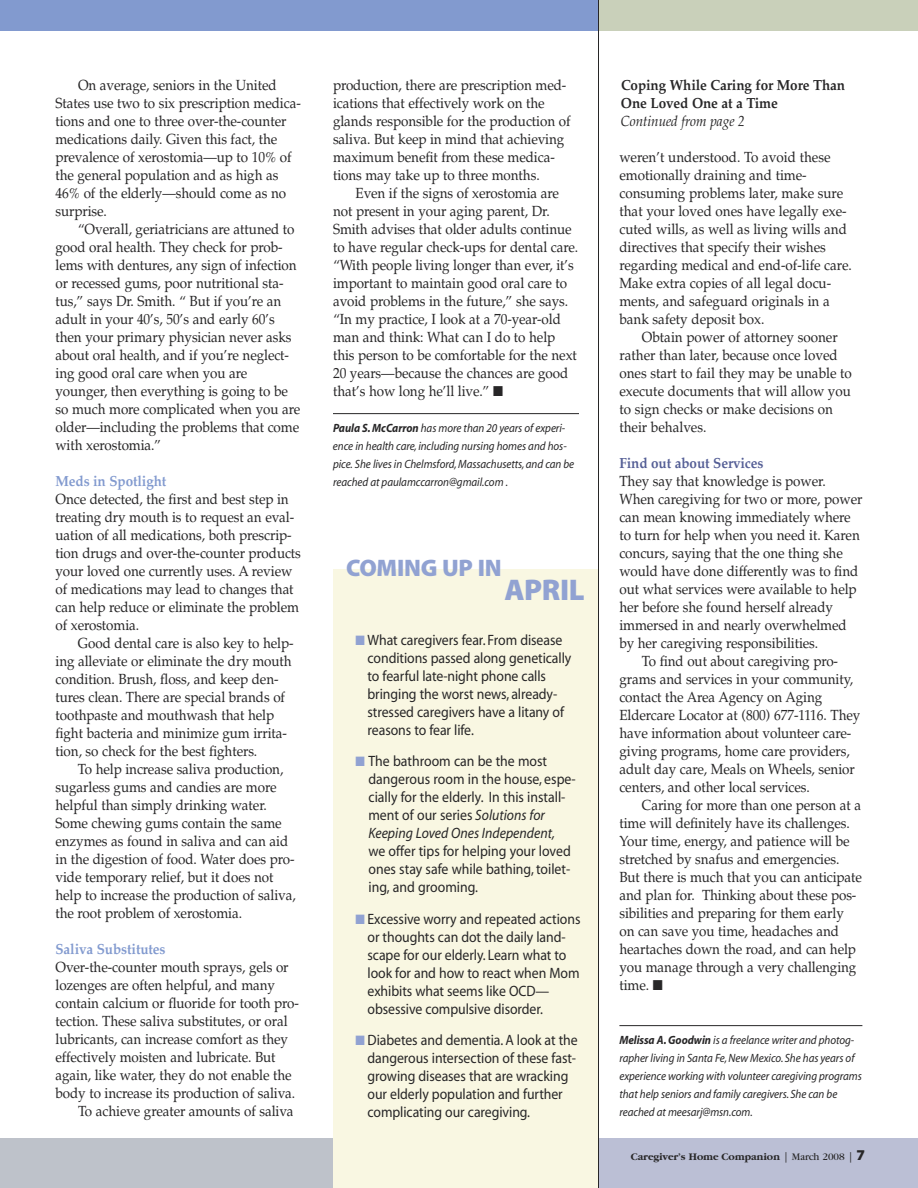
<style>
.page{position:relative;width:918px;height:1188px;background:#fff}
.page>*{position:absolute;margin:0;border:0;box-sizing:border-box;transform-origin:0 0}
.t1{font:900 30px "Myriad Pro";letter-spacing:-.01em;color:#91a2d2}
.t2{font:900 24px "Myriad Pro";letter-spacing:-.01em;color:#91a2d2}
.t3{font:15px/18px "Myriad";letter-spacing:-.005em;color:#272627;scale:.92 1}
.t4{font:14.7px/18px "Palatino";letter-spacing:-.005em;color:#272627;scale:.92 1}
.t5{font:700 14.7px/18px "Palatino";letter-spacing:-.005em;color:#272627;scale:.92 1}
.t6{font:700 14.7px "Palatino";letter-spacing:-.005em;color:#829acf;scale:.92 1}
.t7{font:700 14.7px "Palatino";letter-spacing:-.005em;color:#555f96;scale:.92 1}
.t8{font:italic 14.7px "Palatino";letter-spacing:-.005em;color:#272627;scale:.92 1}
.t9{font:italic 12px/18px "Myriad";letter-spacing:-.005em;color:#272627;scale:.92 1}
.t10{font:700 10.5px "Garamond";letter-spacing:-.005em;color:#272627}
.s1{font-weight:700}
.s2{color:#91a2d2}
.s3{font-style:italic}
.s4{font-family:"Myriad";font-weight:400}
.s5{font-weight:400}
.s6{font-family:"Myriad Pro";font-weight:900;font-size:15px}
</style>
<div class="page">
<hr style="left:619px;top:1025px;width:243px;height:1px;background:#272627">
<hr style="left:333px;top:413px;width:246px;height:1px;background:#272627">
<div style="left:598px;top:1138px;width:320px;height:50px;background:#bbbfd5"></div>
<div style="left:0;top:1138px;width:346px;height:50px;background:#bec2ca"></div>
<div style="left:0;top:0;width:598px;height:32px;background:#829acf"></div>
<div style="left:598px;top:0;width:320px;height:32px;background:#c9d0ba"></div>
<div style="left:333px;top:569px;width:265px;height:619px;background:#f9f7e2"></div>
<hr style="left:598px;top:0;width:1px;height:1188px;background:#272627">
<p class="t4" style="left:55px;top:76px;width:268px;text-indent:23px">On average, seniors in the United States use two to six prescription medica&shy;tions and one to three over-the-counter medications daily. Given this fact, the prevalence of xerostomia—up to 10% of the general population and as high as 46% of the elderly—should come as no surprise.</p>
<p class="t4" style="left:55px;top:220px;width:267px;text-indent:22px">“Overall, geriatricians are attuned to good oral health. They check for prob&shy;lems with dentures, any sign of infection or recessed gums, poor nutritional sta&shy;tus,” says Dr. Smith. “ But if you’re an adult in your 40’s, 50’s and early 60’s then your primary physician never asks about oral health, and if you’re neglect&shy;ing good oral care when you are younger, then everything is going to be so much more complicated when you are older—including the problems that come with xerostomia.”</p>
<p class="t6" style="left:56px;top:472px;width:122px">Meds in Spotlight</p>
<p class="t4" style="left:55px;top:490px;width:268px">Once detected, the first and best step in treating dry mouth is to request an eval&shy;uation of all medications, both prescrip&shy;tion drugs and over-the-counter products your loved one currently uses. A review of medications may lead to changes that can help reduce or eliminate the problem of xerostomia.</p>
<p class="t4" style="left:55px;top:634px;width:260px;text-indent:22px">Good dental care is also key to help&shy;ing alleviate or eliminate the dry mouth condition. Brush, floss, and keep den&shy;tures clean. There are special brands of toothpaste and mouthwash that help fight bacteria and minimize gum irrita&shy;tion, so check for the best fighters.</p>
<p class="t4" style="left:55px;top:760px;width:263px;text-indent:23px">To help increase saliva production, sugarless gums and candies are more helpful than simply drinking water.<br>Some chewing gums contain the same enzymes as found in saliva and can aid in the digestion of food. Water does pro&shy;vide temporary relief, but it does not help to increase the production of saliva, the root problem of xerostomia.</p>
<p class="t6" style="left:56px;top:940px;width:121px">Saliva Substitutes</p>
<p class="t4" style="left:56px;top:958px;width:255px">Over-the-counter mouth sprays, gels or</p>
<p class="t4" style="left:56px;top:976px;width:240px">lozenges are often helpful, and many</p>
<p class="t4" style="left:56px;top:994px;width:266px">contain calcium or fluoride for tooth pro-</p>
<p class="t4" style="left:56px;top:1012px;width:254px">tection. These saliva substitutes, or oral</p>
<p class="t4" style="left:56px;top:1030px;width:254px">lubricants, can increase comfort as they</p>
<p class="t4" style="left:56px;top:1048px;width:241px">effectively moisten and lubricate. But</p>
<p class="t4" style="left:56px;top:1066px;width:258px">again, like water, they do not enable the</p>
<p class="t4" style="left:56px;top:1084px;width:262px">body to increase its production of saliva.</p>
<p class="t4" style="left:78px;top:1102px;width:236px">To achieve greater amounts of saliva</p>
<p class="t4" style="left:333px;top:76px;width:260px">production, there are prescription med&shy;ications that effectively work on the glands responsible for the production of saliva. But keep in mind that achieving maximum benefit from these medica&shy;tions may take up to three months.</p>
<p class="t4" style="left:333px;top:184px;width:268px;text-indent:23px">Even if the signs of xerostomia are not present in your aging parent, Dr.<br>Smith advises that older adults continue to have regular check-ups for dental care. “With people living longer than ever, it’s important to maintain good oral care to avoid problems in the future,” she says. “In my practice, I look at a 70-year-old man and think: What can I do to help this person to be comfortable for the next 20 years—because the chances are good that’s how long he’ll live.” ■</p>
<p class="t9" style="left:333px;top:420px;width:264px"><span class="s1">Paula S. McCarron</span> has more than 20 years of experi&shy;ence in health care, including nursing homes and hos&shy;pice. She lives in Chelmsford,Massachusetts, and can be reached at paulamccarron@gmail.com .</p>
<h2 class="t2" style="left:346px;top:559px;width:157px">COMING UP IN</h2>
<h1 class="t1" style="left:504px;top:579px;width:82px">APRIL</h1>
<p class="t3" style="left:368px;top:632px;width:223px;text-indent:-12px"><span class="s2">■</span> What caregivers fear. From disease conditions passed along genetically to fearful late-night phone calls bringing the worst news, already&shy;stressed caregivers have a litany of reasons to fear life.</p>
<p class="t3" style="left:368px;top:753px;width:227px;text-indent:-13px"><span class="s2">■</span> The bathroom can be the most dangerous room in the house, espe&shy;cially for the elderly. In this install&shy;ment of our series <span class="s3">Solutions for Keeping Loved Ones Independent,</span></p>
<p class="t3" style="left:368px;top:843px;width:221px;text-align:justify">we offer tips for helping your loved ones stay safe while bathing, toilet&shy;ing, and grooming.</p>
<p class="t3" style="left:368px;top:911px;width:233px;text-indent:-12px"><span class="s2">■</span> Excessive worry and repeated actions or thoughts can dot the daily land&shy;scape for our elderly. Learn what to look for and how to react when Mom exhibits what seems like OCD— obsessive compulsive disorder.</p>
<p class="t3" style="left:368px;top:1032px;width:230px;text-indent:-12px"><span class="s2">■</span> Diabetes and dementia.A look at the dangerous intersection of these fast&shy;growing diseases that are wracking our elderly population and further complicating our caregiving.</p>
<p class="t5" style="left:621px;top:76px;width:245px">Coping While Caring for More Than<br>One Loved One at a Time</p>
<p class="t8" style="left:621px;top:112px;width:136px">Continued from page 2</p>
<p class="t4" style="left:619px;top:148px;width:254px">weren’t understood. To avoid these emotionally draining and time&shy;consuming problems later, make sure that your loved ones have legally exe&shy;cuted wills, as well as living wills and directives that specify their wishes regarding medical and end-of-life care.<br>Make extra copies of all legal docu&shy;ments, and safeguard originals in a bank safety deposit box.</p>
<p class="t4" style="left:619px;top:328px;width:254px;text-indent:23px">Obtain power of attorney sooner rather than later, because once loved ones start to fail they may be unable to execute documents that will allow you to sign checks or make decisions on their behalves.</p>
<p class="t7" style="left:619px;top:454px;width:158px">Find out about Services</p>
<p class="t4" style="left:619px;top:472px;width:226px">They say that knowledge is power.</p>
<p class="t4" style="left:619px;top:490px;width:266px">When caregiving for two or more, power</p>
<p class="t4" style="left:619px;top:508px;width:253px">can mean knowing immediately where</p>
<p class="t4" style="left:619px;top:526px;width:263px">to turn for help when you need it. Karen</p>
<p class="t4" style="left:619px;top:544px;width:244px">concurs, saying that the one thing she</p>
<p class="t4" style="left:619px;top:562px;width:261px">would have done differently was to find</p>
<p class="t4" style="left:619px;top:580px;width:259px">out what services were available to help</p>
<p class="t4" style="left:619px;top:598px;width:234px">her before she found herself already</p>
<p class="t4" style="left:619px;top:616px;width:248px">immersed in and nearly overwhelmed</p>
<p class="t4" style="left:619px;top:634px;width:218px">by her caregiving responsibilities.</p>
<p class="t4" style="left:642px;top:652px;width:215px">To find out about caregiving pro-</p>
<p class="t4" style="left:619px;top:670px;width:256px">grams and services in your community,</p>
<p class="t4" style="left:619px;top:688px;width:222px">contact the Area Agency on Aging</p>
<p class="t4" style="left:619px;top:706px;width:263px">Eldercare Locator at (800) 677-1116. They</p>
<p class="t4" style="left:619px;top:724px;width:254px">have information about volunteer care-</p>
<p class="t4" style="left:619px;top:742px;width:252px">giving programs, home care providers,</p>
<p class="t4" style="left:619px;top:760px;width:257px">adult day care, Meals on Wheels, senior</p>
<p class="t4" style="left:619px;top:778px;width:208px">centers, and other local services.</p>
<p class="t4" style="left:642px;top:796px;width:240px">Caring for more than one person at a</p>
<p class="t4" style="left:619px;top:814px;width:252px">time will definitely have its challenges.</p>
<p class="t4" style="left:619px;top:832px;width:252px">Your time, energy, and patience will be</p>
<p class="t4" style="left:619px;top:850px;width:241px">stretched by snafus and emergencies.</p>
<p class="t4" style="left:619px;top:868px;width:265px">But there is much that you can anticipate</p>
<p class="t4" style="left:619px;top:886px;width:259px">and plan for. Thinking about these pos-</p>
<p class="t4" style="left:619px;top:904px;width:245px">sibilities and preparing for them early</p>
<p class="t4" style="left:619px;top:922px;width:240px">on can save you time, headaches and</p>
<p class="t4" style="left:619px;top:940px;width:259px">heartaches down the road, and can help</p>
<p class="t4" style="left:619px;top:958px;width:259px">you manage through a very challenging</p>
<p class="t4" style="left:619px;top:976px;width:49px">time. ■</p>
<p class="t9" style="left:619px;top:1032px;width:265px"><span class="s1">Melissa A.Goodwin</span> is a freelance writer and photog&shy;rapher living in Santa Fe,New Mexico. She has years of experience working with volunteer caregiving programs that help seniors and family caregivers. She can be reached at meesarj@msn.com.</p>
<p class="t10" style="left:631px;top:1151px;width:236px">Caregiver’s Home Companion <span class="s4">|</span> <span class="s5">March 2008</span> <span class="s4">|</span> <span class="s6">7</span></p>
</div>
